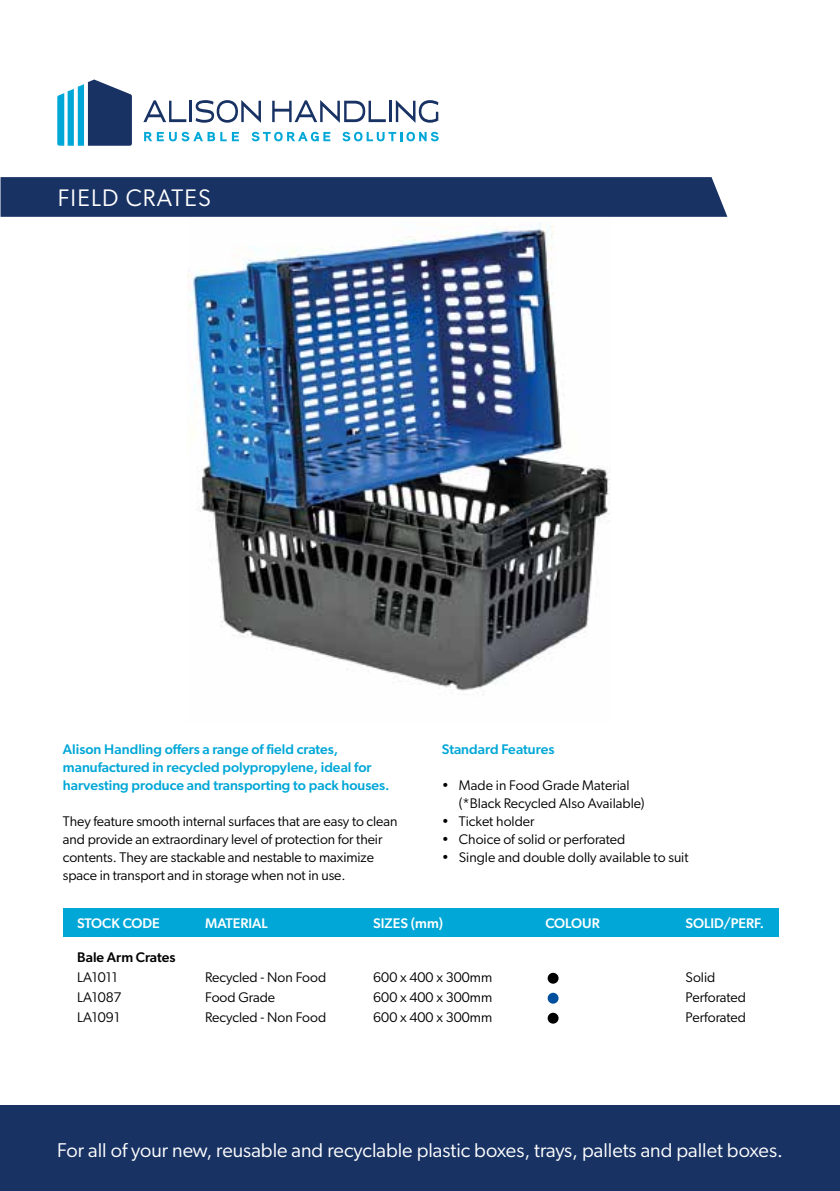
<style>
.page{position:relative;width:840px;height:1191px;background:#fff}
.page>*{position:absolute;margin:0;border:0;box-sizing:border-box;transform-origin:0 0}
.t1{font:24px "Gibson";letter-spacing:.05em;color:#fff}
.t2{font:20px "Gibson";color:#fff}
.t3{font:14px/18px "Gibson";color:#000}
.t4{font:500 14px/18px "Gibson";color:#00a7d7}
.t5{font:500 14px "Gibson";color:#fff}
.t6{font:500 14px "Gibson";color:#000}
</style>
<div class="page">
<div style="left:0;top:1106px;width:839px;height:85px;background:#183264"></div>
<svg style="left:57px;top:79px;width:75px;height:67px"></svg>
<svg style="left:143px;top:100px;width:43px;height:22px"></svg>
<hr style="left:189px;top:101px;width:3px;height:21px;background:#183264">
<svg style="left:195px;top:100px;width:66px;height:23px"></svg>
<svg style="left:272px;top:100px;width:113px;height:23px"></svg>
<hr style="left:389px;top:101px;width:2px;height:21px;background:#183264">
<svg style="left:395px;top:100px;width:43px;height:23px"></svg>
<svg style="left:144px;top:132px;width:82px;height:9px"></svg>
<svg style="left:232px;top:132px;width:7px;height:9px"></svg>
<svg style="left:251px;top:132px;width:79px;height:9px"></svg>
<svg style="left:342px;top:132px;width:96px;height:9px"></svg>
<img style="left:188px;top:223px;width:422px;height:472px">
<div style="left:63px;top:908px;width:714px;height:29px;background:#00a7d7"></div>
<div style="left:1px;top:177px;width:726px;height:40px;background:#183264"></div>
<div style="left:547px;top:972px;width:11px;height:11px;background:#000;border-radius:50%"></div>
<div style="left:547px;top:992px;width:11px;height:11px;background:#004f9f;border-radius:50%"></div>
<div style="left:547px;top:1012px;width:11px;height:11px;background:#000;border-radius:50%"></div>
<h1 class="t1" style="left:58px;top:183px;width:155px">FIELD CRATES</h1>
<p class="t4" style="left:63px;top:740px;width:328px">Alison Handling offers a range of field crates, manufactured in recycled polypropylene, ideal for harvesting produce and transporting to pack houses.</p>
<p class="t3" style="left:63px;top:812px;width:336px">They feature smooth internal surfaces that are easy to clean and provide an extraordinary level of protection for their contents. They are stackable and nestable to maximize space in transport and in storage when not in use.</p>
<p class="t4" style="left:441px;top:740px;width:114px">Standard Features</p>
<p class="t3" style="left:458px;top:776px;width:187px;text-indent:-17px">• Made in Food Grade Material (*Black Recycled Also Available)</p>
<p class="t3" style="left:441px;top:812px;width:94px">• Ticket holder</p>
<p class="t3" style="left:441px;top:830px;width:185px">• Choice of solid or perforated</p>
<p class="t3" style="left:441px;top:848px;width:248px">• Single and double dolly available to suit</p>
<p class="t5" style="left:77px;top:914px;width:84px">STOCK CODE</p>
<p class="t5" style="left:205px;top:914px;width:64px">MATERIAL</p>
<p class="t5" style="left:373px;top:914px;width:71px">SIZES (mm)</p>
<p class="t5" style="left:545px;top:914px;width:56px">COLOUR</p>
<p class="t5" style="left:685px;top:914px;width:80px">SOLID/PERF.</p>
<p class="t6" style="left:77px;top:949px;width:100px">Bale Arm Crates</p>
<p class="t3" style="left:77px;top:968px;width:42px">LA1011</p>
<p class="t3" style="left:205px;top:968px;width:123px">Recycled - Non Food</p>
<p class="t3" style="left:373px;top:968px;width:120px">600 x 400 x 300mm</p>
<p class="t3" style="left:685px;top:968px;width:31px">Solid</p>
<p class="t3" style="left:77px;top:988px;width:46px">LA1087</p>
<p class="t3" style="left:205px;top:988px;width:72px">Food Grade</p>
<p class="t3" style="left:373px;top:988px;width:120px">600 x 400 x 300mm</p>
<p class="t3" style="left:685px;top:988px;width:62px">Perforated</p>
<p class="t3" style="left:77px;top:1008px;width:44px">LA1091</p>
<p class="t3" style="left:205px;top:1008px;width:123px">Recycled - Non Food</p>
<p class="t3" style="left:373px;top:1008px;width:120px">600 x 400 x 300mm</p>
<p class="t3" style="left:685px;top:1008px;width:62px">Perforated</p>
<h2 class="t2" style="left:57px;top:1138px;width:726px">For all of your new, reusable and recyclable plastic boxes, trays, pallets and pallet boxes.</h2>
</div>
